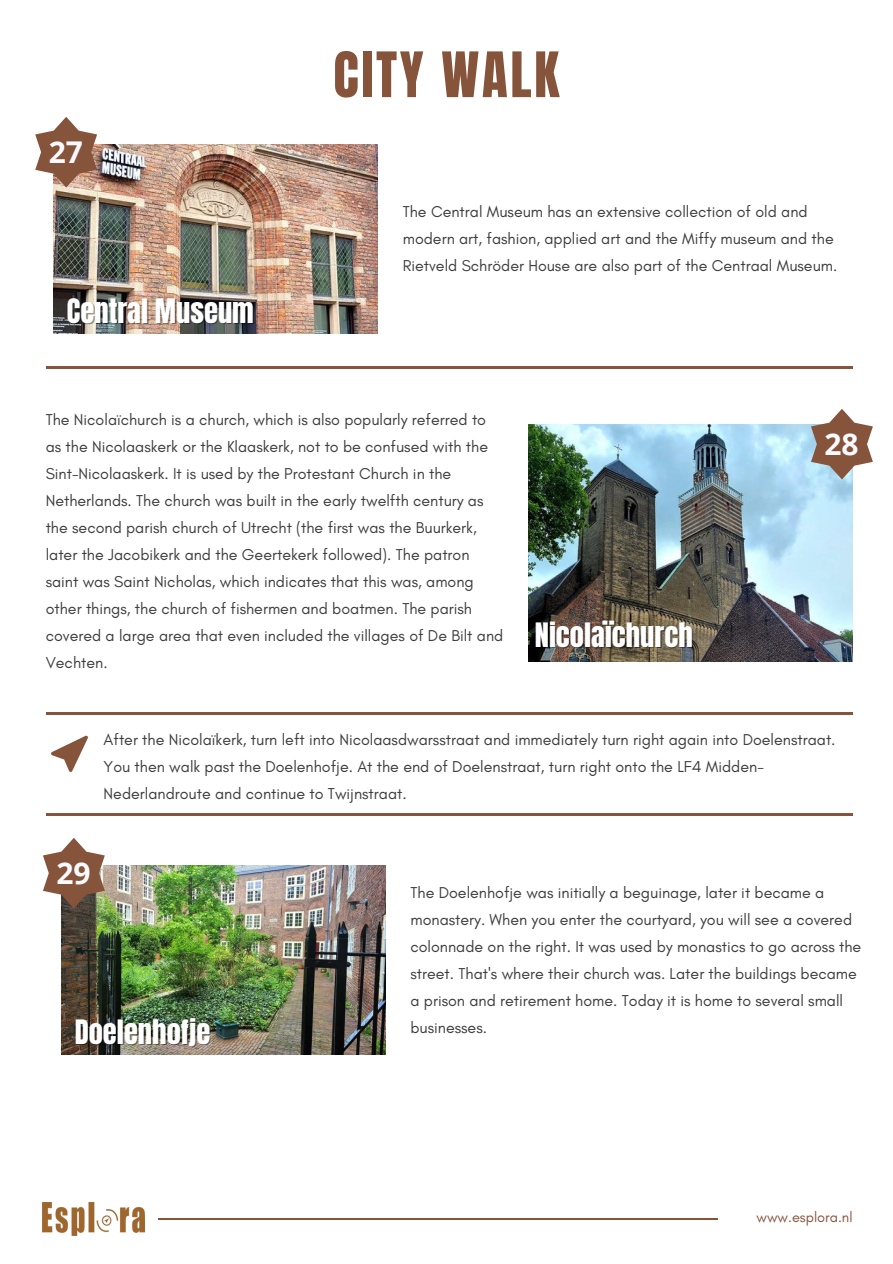
<style>
.page{position:relative;width:893px;height:1264px;background:#fff}
.page>*{position:absolute;margin:0;border:0;box-sizing:border-box;transform-origin:0 0}
.t1{font:53.25px "Anton";letter-spacing:.05em;color:#86533b}
.t2{font:700 30px "Open Sans";color:#f9fafd}
.t3{font:28.5px "Anton";color:#fff}
.t4{font:16.05px/27px "Glacial Indifference";color:#3d3d3d}
.t5{font:14.55px "Glacial Indifference";color:#86533b}
</style>
<div class="page">
<hr style="left:158px;top:1218px;width:559px;height:1px;background:#86533b">
<hr style="left:46px;top:366px;width:806px;height:3px;background:#86533b">
<hr style="left:46px;top:712px;width:806px;height:2px;background:#86533b">
<img style="left:43px;top:1202px;width:101px;height:33px">
<hr style="left:46px;top:813px;width:806px;height:3px;background:#86533b">
<svg style="left:51px;top:735px;width:37px;height:37px"></svg>
<img style="left:54px;top:144px;width:323px;height:189px">
<svg style="left:35px;top:117px;width:62px;height:70px"></svg>
<img style="left:528px;top:424px;width:324px;height:237px">
<svg style="left:810px;top:409px;width:62px;height:70px"></svg>
<img style="left:61px;top:865px;width:324px;height:189px">
<svg style="left:43px;top:838px;width:62px;height:70px"></svg>
<h2 class="t2" style="left:49px;top:131px;width:36px">27</h2>
<h3 class="t3" style="left:67px;top:290px;width:188px">Central Museum</h3>
<h1 class="t1" style="left:333px;top:36px;width:227px">CITY WALK</h1>
<p class="t4" style="left:403px;top:198px;width:436px">The Central Museum has an extensive collection of old and modern art, fashion, applied art and the Miffy museum and the<br>Rietveld Schröder House are also part of the Centraal Museum.</p>
<p class="t4" style="left:46px;top:406px;width:459px">The Nicolaïchurch is a church, which is also popularly referred to as the Nicolaaskerk or the Klaaskerk, not to be confused with the Sint-Nicolaaskerk. It is used by the Protestant Church in the Netherlands. The church was built in the early twelfth century as the second parish church of Utrecht (the first was the Buurkerk, later the Jacobikerk and the Geertekerk followed). The patron saint was Saint Nicholas, which indicates that this was, among other things, the church of fishermen and boatmen. The parish covered a large area that even included the villages of De Bilt and Vechten.</p>
<h3 class="t3" style="left:534px;top:614px;width:159px">Nicolaïchurch</h3>
<h2 class="t2" style="left:824px;top:423px;width:36px">28</h2>
<p class="t4" style="left:104px;top:726px;width:733px">After the Nicolaïkerk, turn left into Nicolaasdwarsstraat and immediately turn right again into Doelenstraat.<br>You then walk past the Doelenhofje. At the end of Doelenstraat, turn right onto the LF4 Midden-<br>Nederlandroute and continue to Twijnstraat.</p>
<h2 class="t2" style="left:56px;top:851px;width:36px">29</h2>
<h3 class="t3" style="left:75px;top:1011px;width:137px">Doelenhofje</h3>
<p class="t4" style="left:410px;top:878px;width:452px">The Doelenhofje was initially a beguinage, later it became a monastery. When you enter the courtyard, you will see a covered colonnade on the right. It was used by monastics to go across the street. That's where their church was. Later the buildings became a prison and retirement home. Today it is home to several small businesses.</p>
<p class="t5" style="left:756px;top:1208px;width:97px">www.esplora.nl</p>
</div>
